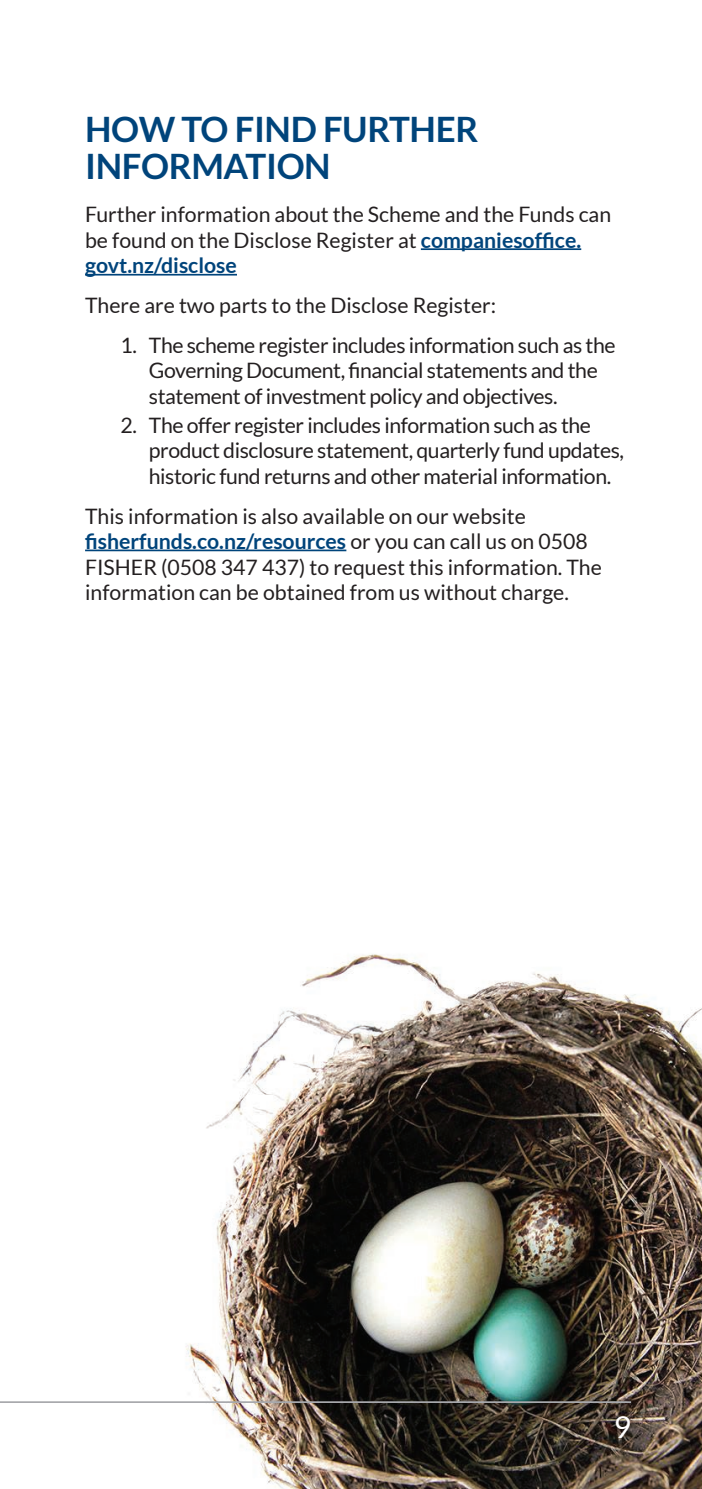
<style>
.page{position:relative;width:702px;height:1489px;background:#fff}
.page>*{position:absolute;margin:0;border:0;box-sizing:border-box;transform-origin:0 0}
.t1{font:700 35px/37.5px "Lato";letter-spacing:-.01em;color:#00447b}
.t2{font:30px "Lato";color:#fff}
.t3{font:21.25px/25.5px "Lato";color:#231f20}
.t4{font:21.25px/25.5px "Lato";letter-spacing:-.02em;color:#231f20}
.s1{font-weight:700;color:#00447b}
</style>
<div class="page">
<hr style="left:421px;top:248px;width:160px;height:2px;background:#00447b">
<hr style="left:85px;top:274px;width:152px;height:1px;background:#00447b">
<hr style="left:85px;top:549px;width:261px;height:2px;background:#00447b">
<img style="left:79px;top:954px;width:623px;height:534px">
<hr style="left:0;top:1401px;width:631px;height:1px;background:#a8a9ad">
<h1 class="t1" style="left:85px;top:110px;width:394px">HOW TO FIND FURTHER<br>INFORMATION</h1>
<p class="t3" style="left:85px;top:202px;width:527px">Further information about the Scheme and the Funds can be found on the Disclose Register at <span class="s1">companiesoffice. govt.nz/disclose</span></p>
<p class="t3" style="left:85px;top:292px;width:412px">There are two parts to the Disclose Register:</p>
<p class="t4" style="left:149px;top:332px;width:468px;text-indent:-28px">1. The scheme register includes information such as the<br>Governing Document, financial statements and the statement of investment policy and objectives.</p>
<p class="t4" style="left:149px;top:412px;width:476px;text-indent:-28px">2. The offer register includes information such as the product disclosure statement, quarterly fund updates, historic fund returns and other material information.</p>
<p class="t3" style="left:85px;top:503px;width:518px">This information is also available on our website <span class="s1">fisherfunds.co.nz/resources</span> or you can call us on 0508<br>FISHER (0508 347 437) to request this information. The information can be obtained from us without charge.</p>
<h2 class="t2" style="left:613px;top:1410px;width:19px">9</h2>
</div>
